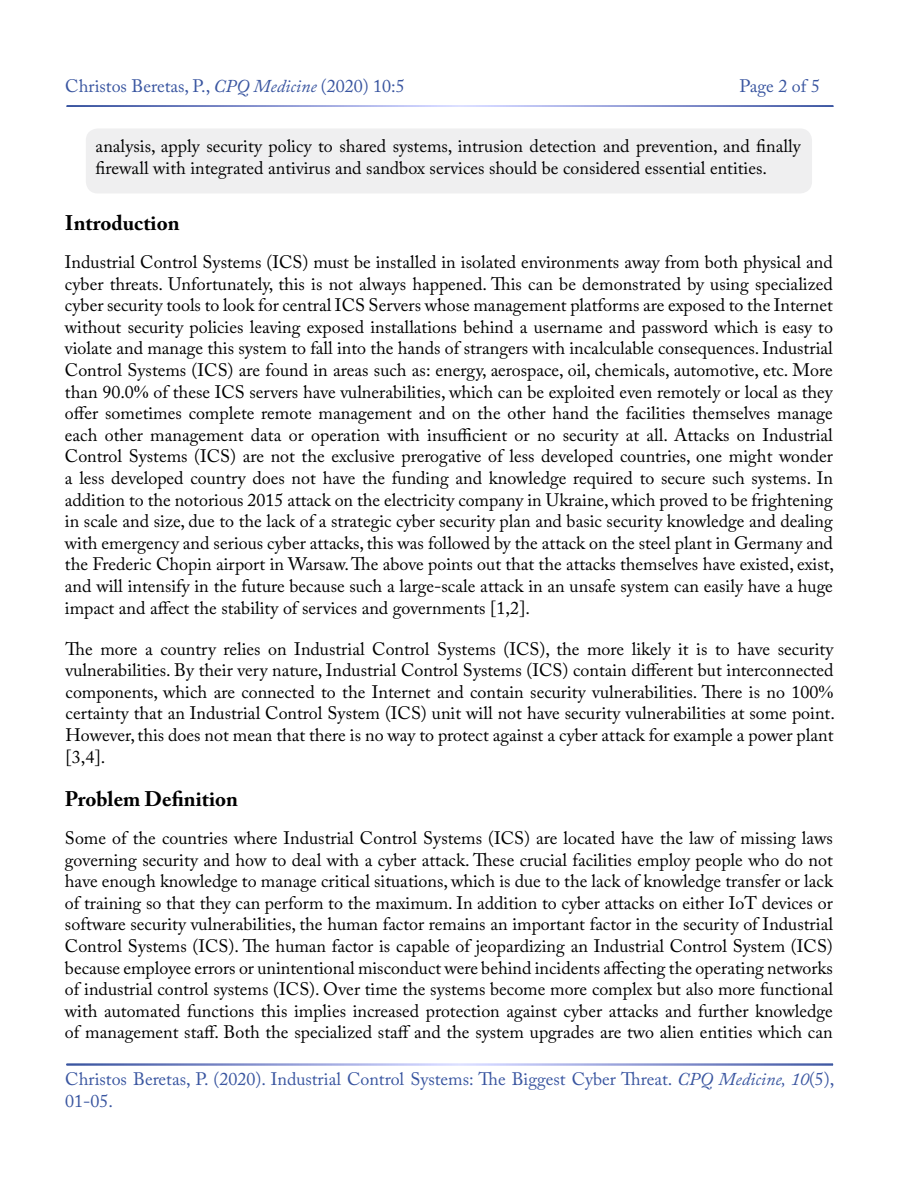
<style>
.page{position:relative;width:900px;height:1200px;background:#fff}
.page>*{position:absolute;margin:0;border:0;box-sizing:border-box;transform-origin:0 0}
.t1{font:700 21px "Adobe Caslon Pro";color:#000}
.t2{font:18px/21.6px "Adobe Caslon Pro";color:#000;text-align:justify}
.t3{font:18px/21.6px "Adobe Caslon Pro";color:#3955a0}
.s1{font-style:italic}
.s2{font-family:"Times New Roman"}
</style>
<div class="page">
<div style="left:86px;top:128px;width:726px;height:65px;background:#efeff0;border-radius:12px"></div>
<p class="t3" style="left:65px;top:75px;width:341px">Christos Beretas, P., <span class="s1">CPQ Medicine</span> (2020) 10:5</p>
<p class="t3" style="left:740px;top:75px;width:82px">Page 2 of 5</p>
<p class="t2" style="left:96px;top:135px;width:707px">analysis, apply security policy to shared systems, intrusion detection and prevention, and finally firewall with integrated antivirus and sandbox services should be considered essential entities.</p>
<p class="t1" style="left:65px;top:211px;width:116px">Introduction</p>
<p class="t2" style="left:65px;top:251px;width:771px">Industrial Control Systems (ICS) must be installed in isolated environments away from both physical and cyber threats. Unfortunately, this is not always happened. This can be demonstrated by using specialized cyber security tools to look for central ICS Servers whose management platforms are exposed to the Internet without security policies leaving exposed installations behind a username and password which is easy to violate and manage this system to fall into the hands of strangers with incalculable consequences. Industrial Control Systems (ICS) are found in areas such as: energy, aerospace, oil, chemicals, automotive, etc. More than 90.0<span class="s2">%</span> of these ICS servers have vulnerabilities, which can be exploited even remotely or local as they offer sometimes complete remote management and on the other hand the facilities themselves manage each other management data or operation with insufficient or no security at all. Attacks on Industrial Control Systems (ICS) are not the exclusive prerogative of less developed countries, one might wonder a less developed country does not have the funding and knowledge required to secure such systems. In addition to the notorious 2015 attack on the electricity company in Ukraine, which proved to be frightening in scale and size, due to the lack of a strategic cyber security plan and basic security knowledge and dealing with emergency and serious cyber attacks, this was followed by the attack on the steel plant in Germany and the Frederic Chopin airport in Warsaw. The above points out that the attacks themselves have existed, exist, and will intensify in the future because such a large-scale attack in an unsafe system can easily have a huge impact and affect the stability of services and governments [1,2].</p>
<p class="t2" style="left:66px;top:638px;width:771px">The more a country relies on Industrial Control Systems (ICS), the more likely it is to have security vulnerabilities. By their very nature, Industrial Control Systems (ICS) contain different but interconnected components, which are connected to the Internet and contain security vulnerabilities. There is no 100<span class="s2">% </span>certainty that an Industrial Control System (ICS) unit will not have security vulnerabilities at some point.<br>However, this does not mean that there is no way to protect against a cyber attack for example a power plant [3,4].</p>
<p class="t1" style="left:65px;top:787px;width:175px">Problem Definition</p>
<p class="t2" style="left:65px;top:827px;width:770px">Some of the countries where Industrial Control Systems (ICS) are located have the law of missing laws governing security and how to deal with a cyber attack. These crucial facilities employ people who do not have enough knowledge to manage critical situations, which is due to the lack of knowledge transfer or lack of training so that they can perform to the maximum. In addition to cyber attacks on either IoT devices or software security vulnerabilities, the human factor remains an important factor in the security of Industrial Control Systems (ICS). The human factor is capable of jeopardizing an Industrial Control System (ICS) because employee errors or unintentional misconduct were behind incidents affecting the operating networks of industrial control systems (ICS). Over time the systems become more complex but also more functional with automated functions this implies increased protection against cyber attacks and further knowledge of management staff. Both the specialized staff and the system upgrades are two alien entities which can</p>
<p class="t3" style="left:65px;top:1068px;width:771px">Christos Beretas, P. (2020). Industrial Control Systems: The Biggest Cyber Threat. <span class="s1">CPQ Medicine, 10</span>(5),<br>01-05.</p>
</div>
